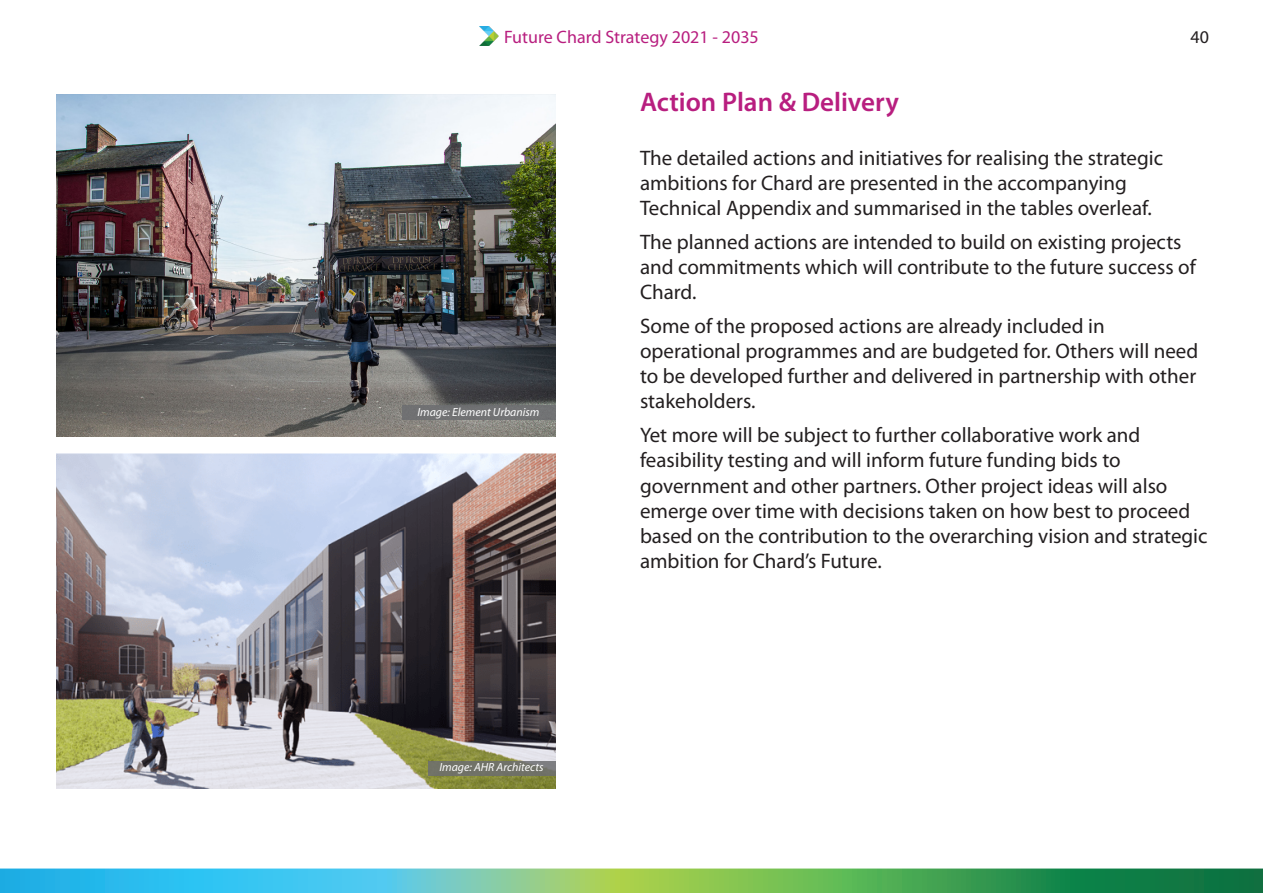
<style>
.page{position:relative;width:1263px;height:893px;background:#fff}
.page>*{position:absolute;margin:0;border:0;box-sizing:border-box;transform-origin:0 0}
.t1{font:600 27px "Myriad Pro";color:#b81e7f}
.t2{font:21px/25.2px "Myriad Pro";color:#231f20}
.t3{font:18px "Myriad Pro";color:#b81e7f}
.t4{font:18px "Myriad Pro";color:#231f20}
.t5{font:italic 11.85px "Myriad Pro";color:#fff}
</style>
<div class="page">
<img style="left:480px;top:27px;width:19px;height:18px">
<svg style="left:0;top:868px;width:1263px;height:25px"></svg>
<img style="left:56px;top:95px;width:500px;height:342px">
<img style="left:56px;top:453px;width:500px;height:335px">
<div style="left:402px;top:405px;width:153px;height:15px;background:#6c6d70"></div>
<svg style="left:428px;top:761px;width:127px;height:15px;fill:#707268"></svg>
<p class="t3" style="left:504px;top:25px;width:256px">Future Chard Strategy 2021 - 2035</p>
<p class="t4" style="left:1190px;top:25px;width:20px">40</p>
<p class="t5" style="left:417px;top:405px;width:124px">Image: Element Urbanism</p>
<p class="t5" style="left:439px;top:760px;width:106px">Image: AHR Architects</p>
<p class="t1" style="left:640px;top:84px;width:260px">Action Plan &amp; Delivery</p>
<p class="t2" style="left:640px;top:145px;width:525px">The detailed actions and initiatives for realising the strategic ambitions for Chard are presented in the accompanying<br>Technical Appendix and summarised in the tables overleaf.</p>
<p class="t2" style="left:640px;top:229px;width:557px">The planned actions are intended to build on existing projects and commitments which will contribute to the future success of<br>Chard.</p>
<p class="t2" style="left:640px;top:313px;width:560px">Some of the proposed actions are already included in operational programmes and are budgeted for. Others will need to be developed further and delivered in partnership with other stakeholders.</p>
<p class="t2" style="left:640px;top:422px;width:569px">Yet more will be subject to further collaborative work and feasibility testing and will inform future funding bids to government and other partners. Other project ideas will also emerge over time with decisions taken on how best to proceed based on the contribution to the overarching vision and strategic ambition for Chard’s Future.</p>
</div>
